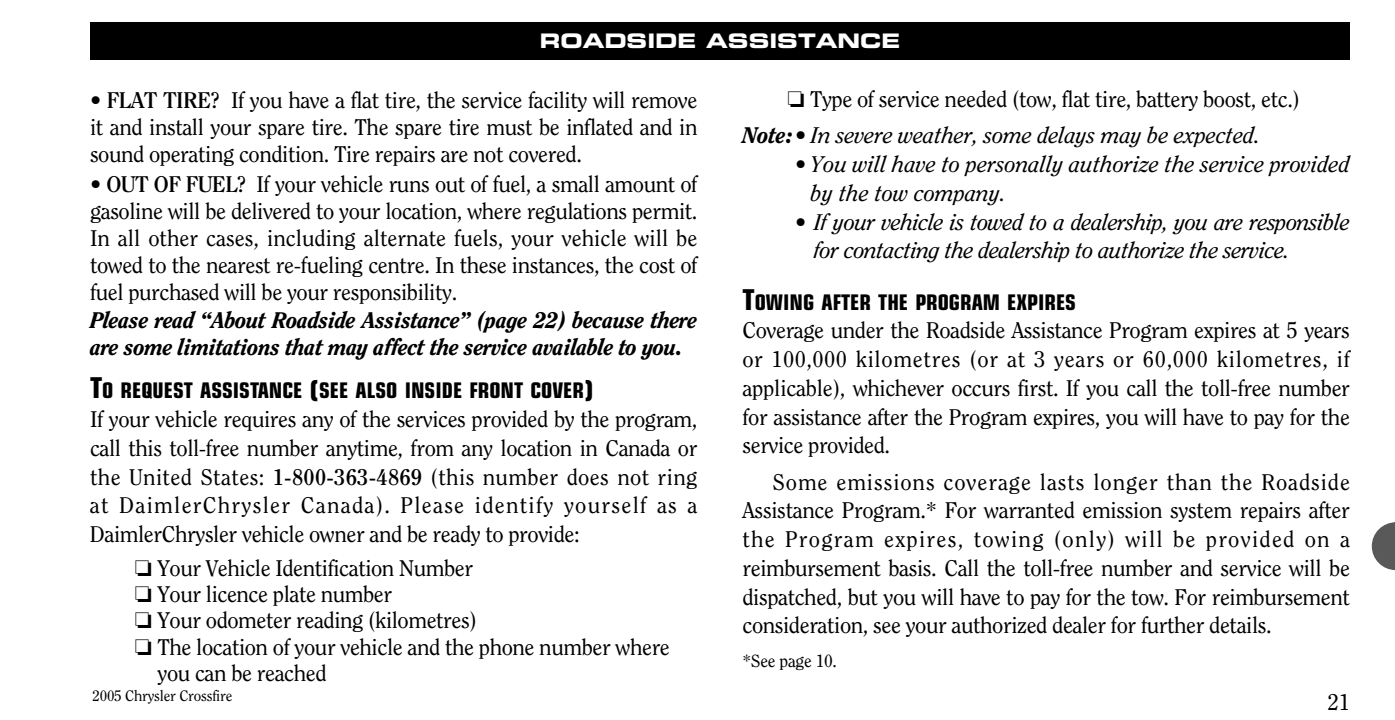
<style>
.page{position:relative;width:1395px;height:720px;background:#fff}
.page>*{position:absolute;margin:0;border:0;box-sizing:border-box;transform-origin:0 0}
.t1{font:22.5px/28.8px "Clearface";letter-spacing:-.02em;color:#000;text-align:justify}
.t2{font:italic 800 22.5px/26.2px "Clearface";letter-spacing:-.02em;color:#000}
.t3{font:italic 22.5px/28.8px "Clearface";letter-spacing:-.02em;color:#000}
.t4{font:italic 22.5px/28.8px "Clearface";color:#000}
.t5{font:700 condensed 21.5px "Eurostile";color:#000}
.t6{font:20px "Eurostile Bold Extended Two";color:#fff}
.t7{font:17.5px "Clearface";letter-spacing:-.015em;color:#000}
.t8{font:15px "Clearface";letter-spacing:-.015em;color:#000}
.s1{font-weight:700}
.s2{font-size:28.75px}
.s3{font-weight:800;font-style:italic}
.s4{font-style:italic}
.s5{font-style:normal}
</style>
<div class="page">
<div style="left:90px;top:22px;width:1260px;height:38px;background:#000"></div>
<svg style="left:1372px;top:522px;width:23px;height:48px"></svg>
<p class="t6" style="left:540px;top:29px;width:362px">ROADSIDE ASSISTANCE</p>
<p class="t1" style="left:90px;top:88px;width:609px;line-height:27px">• <span class="s1">FLAT TIRE?</span> If you have a flat tire, the service facility will remove it and install your spare tire. The spare tire must be inflated and in sound operating condition. Tire repairs are not covered.</p>
<p class="t1" style="left:90px;top:171px;width:609px;line-height:27px">• <span class="s1">OUT OF FUEL?</span> If your vehicle runs out of fuel, a small amount of gasoline will be delivered to your location, where regulations permit.<br>In all other cases, including alternate fuels, your vehicle will be towed to the nearest re-fueling centre. In these instances, the cost of fuel purchased will be your responsibility.</p>
<p class="t2" style="left:90px;top:309px;width:609px">Please read “About Roadside Assistance” (page 22) because there are some limitations that may affect the service available to you.</p>
<p class="t5" style="left:90px;top:383px;width:505px"><span class="s2">T</span>O REQUEST ASSISTANCE <span class="s2">(</span>SEE ALSO INSIDE FRONT COVER<span class="s2">)</span></p>
<p class="t1" style="left:90px;top:406px;width:609px">If your vehicle requires any of the services provided by the program, call this toll-free number anytime, from any location in Canada or the United States: <span class="s1">1-800-363-4869</span> (this number does not ring at DaimlerChrysler Canada). Please identify yourself as a DaimlerChrysler vehicle owner and be ready to provide:</p>
<p class="t1" style="left:135px;top:555px;width:340px">❏ Your Vehicle Identification Number</p>
<p class="t1" style="left:135px;top:581px;width:259px">❏ Your licence plate number</p>
<p class="t1" style="left:135px;top:607px;width:343px">❏ Your odometer reading (kilometres)</p>
<p class="t1" style="left:135px;top:634px;width:536px">❏ The location of your vehicle and the phone number where</p>
<p class="t1" style="left:157px;top:660px;width:171px">you can be reached</p>
<p class="t1" style="left:742px;top:82px;width:559px;line-height:36.2px;text-indent:45px">❏ Type of service needed (tow, flat tire, battery boost, etc.)<br><span class="s3">Note:</span> • <span class="s4">In severe weather, some delays may be expected.</span></p>
<p class="t4" style="left:811px;top:152px;width:541px;text-indent:-16px"><span class="s5">•</span> You will have to personally authorize the service provided by the tow company.</p>
<p class="t3" style="left:814px;top:209px;width:537px;text-indent:-19px"><span class="s5">•</span> If your vehicle is towed to a dealership, you are responsible for contacting the dealership to authorize the service.</p>
<p class="t5" style="left:742px;top:294px;width:335px"><span class="s2">T</span>OWING AFTER THE PROGRAM EXPIRES</p>
<p class="t1" style="left:742px;top:317px;width:609px">Coverage under the Roadside Assistance Program expires at 5 years or 100,000 kilometres (or at 3 years or 60,000 kilometres, if applicable), whichever occurs first. If you call the toll-free number for assistance after the Program expires, you will have to pay for the service provided.</p>
<p class="t1" style="left:742px;top:469px;width:609px;text-indent:30px">Some emissions coverage lasts longer than the Roadside Assistance Program.* For warranted emission system repairs after the Program expires, towing (only) will be provided on a reimbursement basis. Call the toll-free number and service will be dispatched, but you will have to pay for the tow. For reimbursement consideration, see your authorized dealer for further details.</p>
<p class="t7" style="left:742px;top:654px;width:96px">*See page 10.</p>
<p class="t8" style="left:92px;top:689px;width:142px">2005 Chrysler Crossfire</p>
<p class="t1" style="left:1328px;top:689px;width:24px">21</p>
</div>
